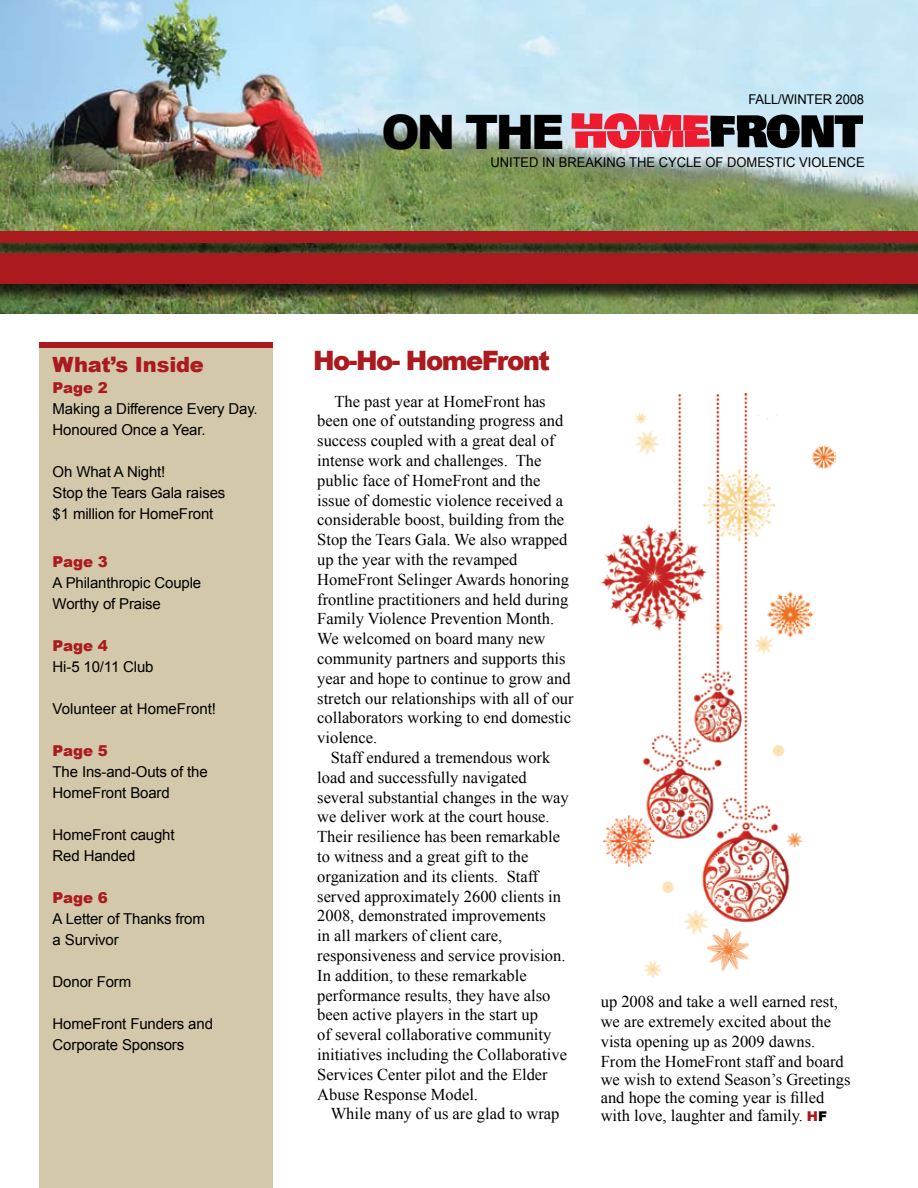
<style>
.page{position:relative;width:918px;height:1188px;background:#fff}
.page>*{position:absolute;margin:0;border:0;box-sizing:border-box;transform-origin:0 0}
.t1{font:900 47.55px "Arial";color:#000}
.t2{font:900 26.7px "Arial";letter-spacing:-.06em;color:#aa1a1e}
.t3{font:900 21px "Arial";letter-spacing:-.01em;color:#aa1a1e}
.t4{font:16.5px/19.8px "Times New Roman";color:#000}
.t5{font:15px/21px "Arial";letter-spacing:-.01em;color:#000}
.t6{font:900 15px "Arial";letter-spacing:-.01em;color:#aa1a1e}
.t7{font:13.5px "Arial";color:#000;scale:.96 1}
.s1{font-family:"Arial";font-weight:900;font-size:13.5px;color:#aa1a1e}
.s2{font-family:"Arial";font-weight:900;font-size:13.5px}
</style>
<div class="page">
<img style="left:0;top:0;width:918px;height:313px">
<div style="left:39px;top:343px;width:234px;height:845px;background:#d4c8aa"></div>
<svg style="left:572px;top:113px;width:291px;height:35px;background:#904f59"></svg>
<div style="left:0;top:232px;width:918px;height:31px;background:#000;opacity:.75"></div>
<div style="left:0;top:231px;width:918px;height:12px;background:#aa1a1e"></div>
<div style="left:0;top:254px;width:918px;height:50px;background:#000;opacity:.75"></div>
<div style="left:0;top:253px;width:918px;height:31px;background:#aa1a1e"></div>
<div style="left:39px;top:343px;width:234px;height:5px;background:#aa1a1e"></div>
<img style="left:600px;top:393px;width:235px;height:585px">
<h1 class="t1" style="left:381px;top:97px;width:185px">ON THE</h1>
<p class="t7" style="left:749px;top:91px;width:122px">FALL/WINTER 2008</p>
<p class="t7" style="left:490px;top:154px;width:391px">UNITED IN BREAKING THE CYCLE OF DOMESTIC VIOLENCE</p>
<p class="t3" style="left:53px;top:349px;width:153px">What’s Inside</p>
<p class="t6" style="left:53px;top:377px;width:57px">Page 2</p>
<p class="t5" style="left:53px;top:398px;width:207px">Making a Difference Every Day.<br>Honoured Once a Year.</p>
<p class="t5" style="left:53px;top:461px;width:174px">Oh What A Night!<br>Stop the Tears Gala raises $1 million for HomeFront</p>
<p class="t6" style="left:53px;top:551px;width:57px">Page 3</p>
<p class="t5" style="left:53px;top:572px;width:150px">A Philanthropic Couple<br>Worthy of Praise</p>
<p class="t6" style="left:53px;top:635px;width:57px">Page 4</p>
<p class="t5" style="left:53px;top:656px;width:102px">Hi-5 10/11 Club</p>
<p class="t5" style="left:53px;top:698px;width:165px">Volunteer at HomeFront!</p>
<p class="t6" style="left:53px;top:740px;width:57px">Page 5</p>
<p class="t5" style="left:53px;top:761px;width:157px">The Ins-and-Outs of the<br>HomeFront Board</p>
<p class="t5" style="left:53px;top:824px;width:123px">HomeFront caught<br>Red Handed</p>
<p class="t6" style="left:53px;top:887px;width:57px">Page 6</p>
<p class="t5" style="left:53px;top:908px;width:154px">A Letter of Thanks from a Survivor</p>
<p class="t5" style="left:53px;top:971px;width:80px">Donor Form</p>
<p class="t5" style="left:53px;top:1013px;width:162px">HomeFront Funders and<br>Corporate Sponsors</p>
<h2 class="t2" style="left:313px;top:342px;width:238px">Ho-Ho- HomeFront</h2>
<p class="t4" style="left:317px;top:391px;width:258px;text-indent:17px">The past year at HomeFront has been one of outstanding progress and success coupled with a great deal of intense work and challenges. The public face of HomeFront and the issue of domestic violence received a considerable boost, building from the Stop the Tears Gala. We also wrapped up the year with the revamped HomeFront Selinger Awards honoring frontline practitioners and held during Family Violence Prevention Month.<br>We welcomed on board many new community partners and supports this year and hope to continue to grow and stretch our relationships with all of our collaborators working to end domestic violence.</p>
<p class="t4" style="left:317px;top:747px;width:253px;text-indent:14px">Staff endured a tremendous work load and successfully navigated several substantial changes in the way we deliver work at the court house.<br>Their resilience has been remarkable to witness and a great gift to the organization and its clients. Staff served approximately 2600 clients in 2008, demonstrated improvements<br>in all markers of client care, responsiveness and service provision.<br>In addition, to these remarkable performance results, they have also been active players in the start up<br>of several collaborative community initiatives including the Collaborative Services Center pilot and the Elder Abuse Response Model.</p>
<p class="t4" style="left:331px;top:1104px;width:230px">While many of us are glad to wrap</p>
<p class="t4" style="left:601px;top:991px;width:245px">up 2008 and take a well earned rest, we are extremely excited about the vista opening up as 2009 dawns.<br>From the HomeFront staff and board</p>
<p class="t4" style="left:601px;top:1070px;width:251px;line-height:18px">we wish to extend Season’s Greetings and hope the coming year is filled with love, laughter and family. <span class="s1">H</span><span class="s2">F</span></p>
</div>
